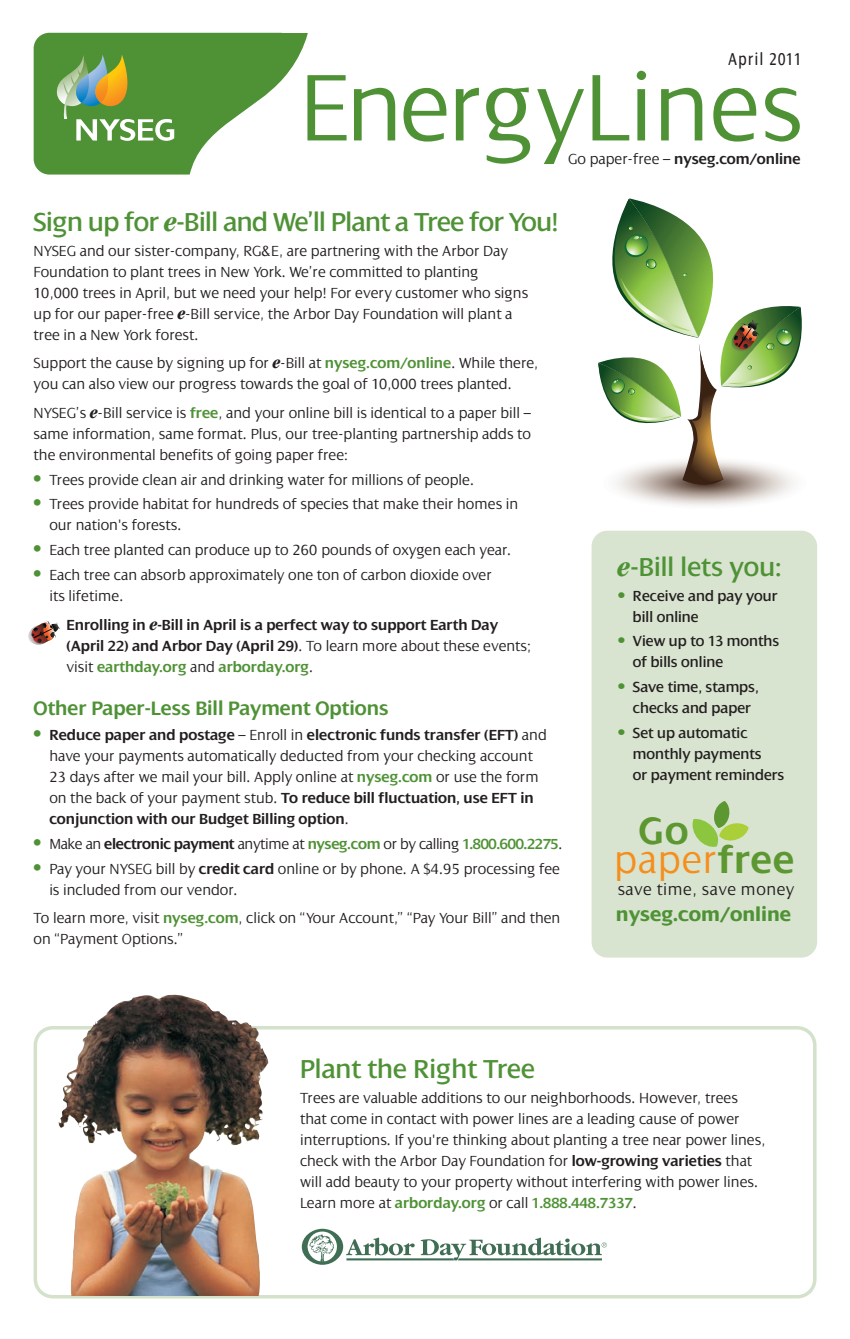
<style>
.page{position:relative;width:850px;height:1339px;background:#fff}
.page>*{position:absolute;margin:0;border:0;box-sizing:border-box;transform-origin:0 0}
.t1{font:300 102.02px "Dialog";color:#4f9236}
.t2{font:300 41.12px "Dialog";letter-spacing:.02em;color:#f68e1e}
.t3{font:600 41.12px "Dialog";color:#5c9731}
.t4{font:28px "Dialog";letter-spacing:-.02em;color:#4f9236}
.t5{font:28px "Dialog";color:#4f9236}
.t6{font:600 21px "Dialog";color:#4f9236}
.t7{font:700 21px "Dialog";color:#4f9236}
.t8{font:condensed 18.38px "Dialog";letter-spacing:.08em;color:#231f20}
.t9{font:300 17.5px "Dialog";letter-spacing:.03em;color:#231f20}
.t10{font:300 15.75px/21px "Dialog";color:#231f20}
.t11{font:600 15.75px/21px "Dialog";color:#231f20}
.t12{font:15.75px/21px "Dialog";color:#231f20}
.t13{font:300 15.75px "Dialog";letter-spacing:-.02em;color:#231f20}
.s1{font-weight:300}
.s2{font-family:"Garamond";font-weight:700;font-style:italic;font-stretch:condensed;font-size:29.75px}
.s3{font-family:"Garamond";font-weight:700;font-style:italic;font-stretch:condensed;font-size:18.38px}
.s4{font-weight:600;color:#4f9236}
.s5{font-family:"Univers";font-weight:700;font-stretch:condensed;font-size:18.38px;color:#4f9236}
.s6{color:#4f9236}
.s7{font-weight:600}
.s8{font-size:18.38px;color:#4f9236}
.s9{font-weight:600;color:#5c9731}
</style>
<div class="page">
<svg style="left:34px;top:1026px;width:782px;height:272px"></svg>
<div style="left:591px;top:531px;width:226px;height:426px;background:#d8e4cf;border-radius:16px"></div>
<div style="left:34px;top:33px;width:262px;height:142px;background:#4f9236;border-radius:16px"></div>
<svg style="left:57px;top:55px;width:117px;height:86px"></svg>
<svg style="left:189px;top:32px;width:119px;height:143px"></svg>
<svg style="left:692px;top:801px;width:56px;height:46px"></svg>
<svg style="left:594px;top:454px;width:220px;height:56px"></svg>
<svg style="left:598px;top:198px;width:209px;height:293px"></svg>
<img style="left:70px;top:1027px;width:198px;height:268px">
<svg style="left:302px;top:1228px;width:305px;height:37px"></svg>
<svg style="left:28px;top:620px;width:32px;height:25px"></svg>
<p class="t8" style="left:728px;top:48px;width:75px">April 2011</p>
<h1 class="t1" style="left:299px;top:46px;width:505px">EnergyLines</h1>
<p class="t11" style="left:568px;top:148px;width:234px"><span class="s1">Go paper-free –</span> nyseg.com/online</p>
<h3 class="t4" style="left:34px;top:205px;width:526px">Sign up for <span class="s2">e</span>-Bill and We’ll Plant a Tree for You!</h3>
<p class="t10" style="left:34px;top:240px;width:496px">NYSEG and our sister-company, RG&amp;E, are partnering with the Arbor Day Foundation to plant trees in New York. We’re committed to planting<br>10,000 trees in April, but we need your help! For every customer who signs up for our paper-free <span class="s3">e</span>-Bill service, the Arbor Day Foundation will plant a tree in a New York forest.</p>
<p class="t10" style="left:34px;top:352px;width:506px">Support the cause by signing up for <span class="s3">e</span>-Bill at <span class="s4">nyseg.com/online</span>. While there, you can also view our progress towards the goal of 10,000 trees planted.</p>
<p class="t10" style="left:34px;top:402px;width:499px;text-align:justify">NYSEG’s <span class="s3">e</span>-Bill service is <span class="s4">free</span>, and your online bill is identical to a paper bill – same information, same format. Plus, our tree-planting partnership adds to the environmental benefits of going paper free:</p>
<p class="t10" style="left:34px;top:469px;width:442px"><span class="s5">•</span> Trees provide clean air and drinking water for millions of people.</p>
<p class="t10" style="left:49px;top:493px;width:470px;text-indent:-16px"><span class="s5">•</span> Trees provide habitat for hundreds of species that make their homes in our nation's forests.</p>
<p class="t10" style="left:34px;top:539px;width:479px"><span class="s5">•</span> Each tree planted can produce up to 260 pounds of oxygen each year.</p>
<p class="t10" style="left:49px;top:564px;width:444px;text-indent:-16px"><span class="s5">•</span> Each tree can absorb approximately one ton of carbon dioxide over its lifetime.</p>
<p class="t11" style="left:67px;top:613px;width:466px">Enrolling in <span class="s3">e</span>-Bill in April is a perfect way to support Earth Day (April 22) and Arbor Day (April 29)<span class="s1">. To learn more about these events; visit</span> <span class="s6">earthday.org</span> <span class="s1">and</span> <span class="s6">arborday.org</span><span class="s1">.</span></p>
<h3 class="t6" style="left:34px;top:696px;width:356px">Other Paper-Less Bill Payment Options</h3>
<p class="t10" style="left:49px;top:724px;width:499px;text-indent:-16px"><span class="s5">•</span> <span class="s7">Reduce paper and postage</span> – Enroll in <span class="s7">electronic funds transfer (EFT)</span> and have your payments automatically deducted from your checking account 23 days after we mail your bill. Apply online at <span class="s4">nyseg.com</span> or use the form on the back of your payment stub. <span class="s7">To reduce bill fluctuation, use EFT in conjunction with our Budget Billing option</span>.</p>
<p class="t13" style="left:34px;top:834px;width:530px"><span class="s5">•</span> Make an <span class="s7">electronic payment</span> anytime at <span class="s4">nyseg.com</span> or by calling <span class="s4">1.800.600.2275</span>.</p>
<p class="t10" style="left:49px;top:858px;width:512px;text-indent:-16px"><span class="s5">•</span> Pay your NYSEG bill by <span class="s7">credit card</span> online or by phone. A $4.95 processing fee is included from our vendor.</p>
<p class="t10" style="left:34px;top:907px;width:528px">To learn more, visit <span class="s4">nyseg.com</span>, click on “Your Account,” “Pay Your Bill” and then on “Payment Options.”</p>
<h3 class="t5" style="left:617px;top:550px;width:166px"><span class="s2">e</span>-Bill lets you:</h3>
<p class="t12" style="left:633px;top:584px;width:146px;text-indent:-16px"><span class="s8">•</span> Receive and pay your bill online</p>
<p class="t12" style="left:633px;top:630px;width:148px;text-indent:-16px"><span class="s8">•</span> View up to 13 months of bills online</p>
<p class="t12" style="left:617px;top:676px;width:143px;text-align:center"><span class="s8">•</span> Save time, stamps, checks and paper</p>
<p class="t12" style="left:633px;top:722px;width:153px;text-indent:-16px"><span class="s8">•</span> Set up automatic monthly payments<br>or payment reminders</p>
<h2 class="t3" style="left:639px;top:806px;width:51px">Go</h2>
<h2 class="t2" style="left:614px;top:834px;width:182px">paper<span class="s9">free</span></h2>
<p class="t9" style="left:617px;top:879px;width:178px">save time, save money</p>
<h3 class="t7" style="left:616px;top:902px;width:177px">nyseg.com/online</h3>
<h3 class="t5" style="left:300px;top:1052px;width:236px">Plant the Right Tree</h3>
<p class="t10" style="left:300px;top:1087px;width:467px">Trees are valuable additions to our neighborhoods. However, trees that come in contact with power lines are a leading cause of power interruptions. If you're thinking about planting a tree near power lines, check with the Arbor Day Foundation for <span class="s7">low-growing varieties</span> that will add beauty to your property without interfering with power lines.<br>Learn more at <span class="s4">arborday.org</span> or call <span class="s4">1.888.448.7337</span>.</p>
</div>
